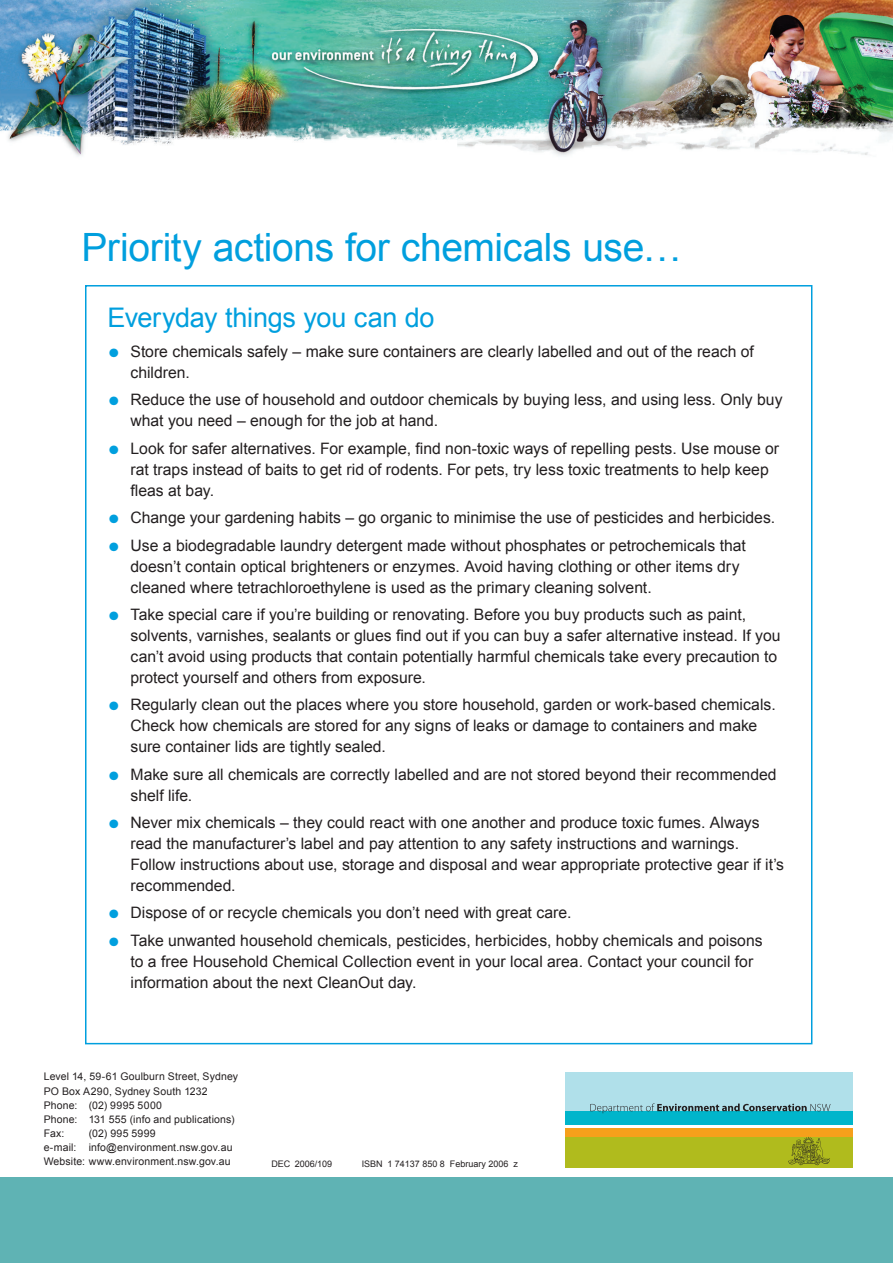
<style>
.page{position:relative;width:893px;height:1263px;background:#fff}
.page>*{position:absolute;margin:0;border:0;box-sizing:border-box;transform-origin:0 0}
.t1{font:39px "Arial";letter-spacing:-.01em;color:#009fde}
.t2{font:27px "Arial";letter-spacing:-.01em;color:#009fde}
.t3{font:15.75px/21px "Arial";color:#231f20}
.t4{font:10.5px/14.1px "Arial";letter-spacing:.015em;color:#231f20}
.t5{font:9px "Arial";color:#231f20}
.s1{color:#009fde}
</style>
<div class="page">
<img style="left:0;top:0;width:892px;height:156px">
<div style="left:0;top:1178px;width:892px;height:85px;background:#5fb3b4"></div>
<div style="left:565px;top:1072px;width:287px;height:39px;background:#b0e0ea"></div>
<div style="left:565px;top:1111px;width:287px;height:14px;background:#00b5cb"></div>
<div style="left:565px;top:1128px;width:287px;height:9px;background:#f6a01b"></div>
<div style="left:565px;top:1137px;width:287px;height:30px;background:#b0bb1d"></div>
<svg style="left:788px;top:1137px;width:42px;height:28px"></svg>
<svg style="left:590px;top:1103px;width:240px;height:10px"></svg>
<h1 class="t1" style="left:82px;top:225px;width:601px">Priority actions for chemicals use…</h1>
<h2 class="t2" style="left:107px;top:303px;width:328px">Everyday things you can do</h2>
<p class="t3" style="left:130px;top:341px;width:625px;text-indent:-21px"><span class="s1">●</span> Store chemicals safely – make sure containers are clearly labelled and out of the reach of children.</p>
<p class="t3" style="left:130px;top:389px;width:653px;text-indent:-21px"><span class="s1">●</span> Reduce the use of household and outdoor chemicals by buying less, and using less. Only buy what you need – enough for the job at hand.</p>
<p class="t3" style="left:130px;top:438px;width:650px;text-indent:-21px"><span class="s1">●</span> Look for safer alternatives. For example, find non-toxic ways of repelling pests. Use mouse or rat traps instead of baits to get rid of rodents. For pets, try less toxic treatments to help keep fleas at bay.</p>
<p class="t3" style="left:109px;top:507px;width:667px"><span class="s1">●</span> Change your gardening habits – go organic to minimise the use of pesticides and herbicides.</p>
<p class="t3" style="left:130px;top:535px;width:617px;text-indent:-21px"><span class="s1">●</span> Use a biodegradable laundry detergent made without phosphates or petrochemicals that doesn’t contain optical brighteners or enzymes. Avoid having clothing or other items dry cleaned where tetrachloroethylene is used as the primary cleaning solvent.</p>
<p class="t3" style="left:130px;top:604px;width:651px;text-indent:-21px"><span class="s1">●</span> Take special care if you’re building or renovating. Before you buy products such as paint, solvents, varnishes, sealants or glues find out if you can buy a safer alternative instead. If you can’t avoid using products that contain potentially harmful chemicals take every precaution to protect yourself and others from exposure.</p>
<p class="t3" style="left:130px;top:694px;width:646px;text-indent:-21px"><span class="s1">●</span> Regularly clean out the places where you store household, garden or work-based chemicals.<br>Check how chemicals are stored for any signs of leaks or damage to containers and make sure container lids are tightly sealed.</p>
<p class="t3" style="left:130px;top:764px;width:647px;text-indent:-21px"><span class="s1">●</span> Make sure all chemicals are correctly labelled and are not stored beyond their recommended shelf life.</p>
<p class="t3" style="left:130px;top:812px;width:655px;text-indent:-21px"><span class="s1">●</span> Never mix chemicals – they could react with one another and produce toxic fumes. Always read the manufacturer’s label and pay attention to any safety instructions and warnings.<br>Follow instructions about use, storage and disposal and wear appropriate protective gear if it’s recommended.</p>
<p class="t3" style="left:109px;top:902px;width:463px"><span class="s1">●</span> Dispose of or recycle chemicals you don’t need with great care.</p>
<p class="t3" style="left:130px;top:930px;width:633px;text-indent:-21px"><span class="s1">●</span> Take unwanted household chemicals, pesticides, herbicides, hobby chemicals and poisons to a free Household Chemical Collection event in your local area. Contact your council for information about the next CleanOut day.</p>
<p class="t4" style="left:44px;top:1070px;width:196px">Level 14, 59-61 Goulburn Street, Sydney<br>PO Box A290, Sydney South 1232<br>Phone: (02) 9995 5000<br>Phone: 131 555 (info and publications)<br>Fax:</p>
<p class="t4" style="left:44px;top:1126px;width:190px;text-indent:45px">(02) 995 5999<br>e-mail: info@environment.nsw.gov.au<br>Website: www.environment.nsw.gov.au</p>
<p class="t5" style="left:271px;top:1159px;width:20px">DEC</p>
<p class="t5" style="left:361px;top:1159px;width:23px">ISBN</p>
<p class="t5" style="left:295px;top:1159px;width:39px">2006/109</p>
<p class="t5" style="left:387px;top:1159px;width:132px">1 74137 850 8 February 2006 z</p>
</div>
